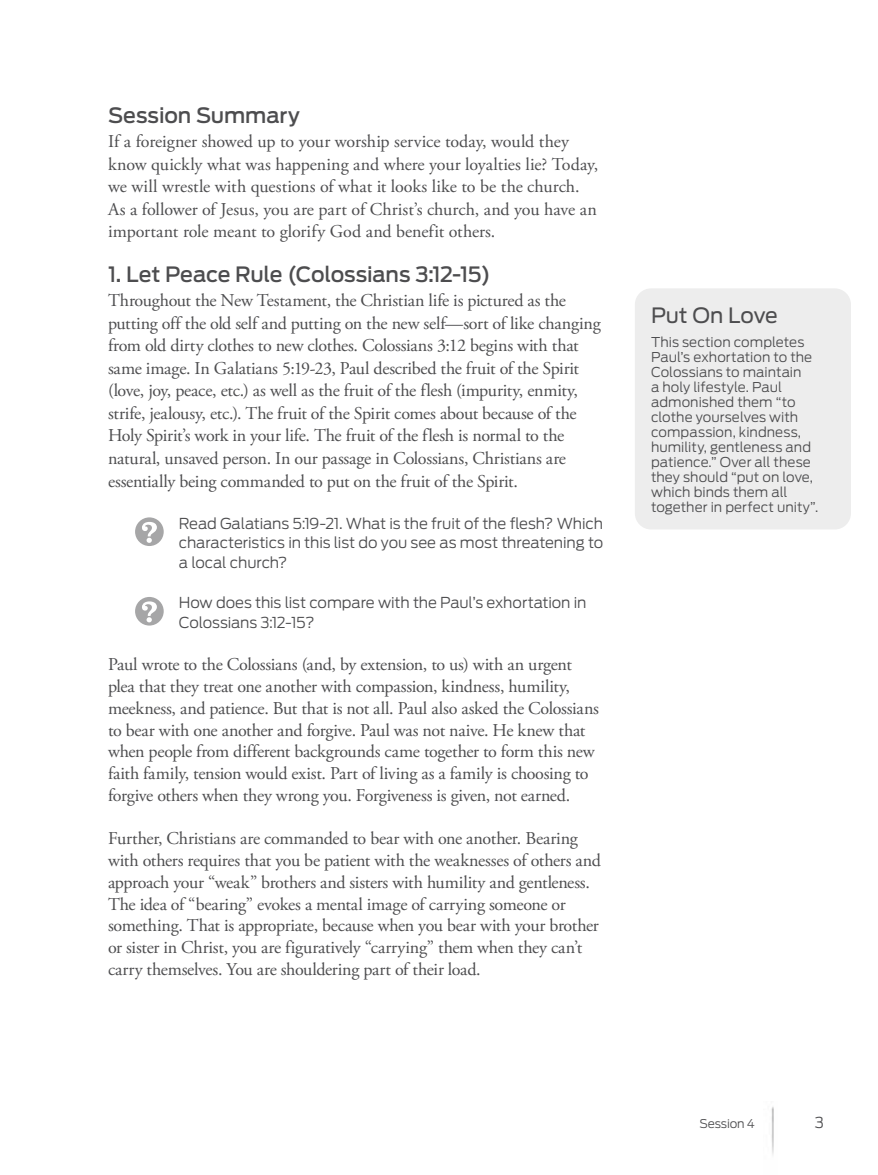
<style>
.page{position:relative;width:878px;height:1175px;background:#fff}
.page>*{position:absolute;margin:0;border:0;box-sizing:border-box;transform-origin:0 0}
.t1{font:500 21px "Antenna";letter-spacing:-.01em;color:#4d4d4f}
.t2{font:21px "Antenna";letter-spacing:-.01em;color:#4d4d4f}
.t3{font:18px/22.5px "Adobe Garamond Pro";letter-spacing:-.015em;color:#4d4d4f}
.t4{font:300 15px/19.5px "Antenna";letter-spacing:-.01em;color:#4d4d4f;text-align:justify}
.t5{font:300 13.5px/15px "Antenna";letter-spacing:.005em;color:#4d4d4f}
.t6{font:300 12px "Antenna";letter-spacing:-.01em;color:#4d4d4f}
</style>
<div class="page">
<img style="left:771px;top:1107px;width:3px;height:48px">
<div style="left:634px;top:288px;width:216px;height:241px;background:#ededed;border-radius:16px"></div>
<svg style="left:135px;top:517px;width:29px;height:29px"></svg>
<svg style="left:135px;top:597px;width:29px;height:28px"></svg>
<p class="t1" style="left:108px;top:103px;width:193px">Session Summary</p>
<p class="t3" style="left:108px;top:131px;width:491px">If a foreigner showed up to your worship service today, would they know quickly what was happening and where your loyalties lie? Today, we will wrestle with questions of what it looks like to be the church.<br>As a follower of Jesus, you are part of Christ’s church, and you have an important role meant to glorify God and benefit others.</p>
<p class="t1" style="left:108px;top:262px;width:384px">1. Let Peace Rule (Colossians 3:12-15)</p>
<p class="t3" style="left:108px;top:290px;width:494px">Throughout the New Testament, the Christian life is pictured as the putting off the old self and putting on the new self—sort of like changing from old dirty clothes to new clothes. Colossians 3:12 begins with that same image. In Galatians 5:19-23, Paul described the fruit of the Spirit (love, joy, peace, etc.) as well as the fruit of the flesh (impurity, enmity, strife, jealousy, etc.). The fruit of the Spirit comes about because of the Holy Spirit’s work in your life. The fruit of the flesh is normal to the natural, unsaved person. In our passage in Colossians, Christians are essentially being commanded to put on the fruit of the Spirit.</p>
<p class="t4" style="left:179px;top:513px;width:426px">Read Galatians 5:19-21. What is the fruit of the flesh? Which characteristics in this list do you see as most threatening to a local church?</p>
<p class="t4" style="left:179px;top:593px;width:409px">How does this list compare with the Paul’s exhortation in<br>Colossians 3:12-15?</p>
<p class="t3" style="left:108px;top:654px;width:492px;line-height:21.8px">Paul wrote to the Colossians (and, by extension, to us) with an urgent plea that they treat one another with compassion, kindness, humility, meekness, and patience. But that is not all. Paul also asked the Colossians to bear with one another and forgive. Paul was not naive. He knew that when people from different backgrounds came together to form this new faith family, tension would exist. Part of living as a family is choosing to forgive others when they wrong you. Forgiveness is given, not earned.</p>
<p class="t3" style="left:108px;top:828px;width:494px;line-height:21.8px">Further, Christians are commanded to bear with one another. Bearing with others requires that you be patient with the weaknesses of others and approach your “weak” brothers and sisters with humility and gentleness.<br>The idea of “bearing” evokes a mental image of carrying someone or something. That is appropriate, because when you bear with your brother or sister in Christ, you are figuratively “carrying” them when they can’t carry themselves. You are shouldering part of their load.</p>
<p class="t2" style="left:651px;top:303px;width:128px">Put On Love</p>
<p class="t5" style="left:651px;top:334px;width:169px">This section completes<br>Paul’s exhortation to the<br>Colossians to maintain<br>a holy lifestyle. Paul admonished them “to clothe yourselves with compassion, kindness, humility, gentleness and patience.” Over all these they should “put on love, which binds them all together in perfect unity”.</p>
<p class="t6" style="left:699px;top:1116px;width:57px">Session 4</p>
<p class="t4" style="left:814px;top:1112px;width:11px">3</p>
</div>
